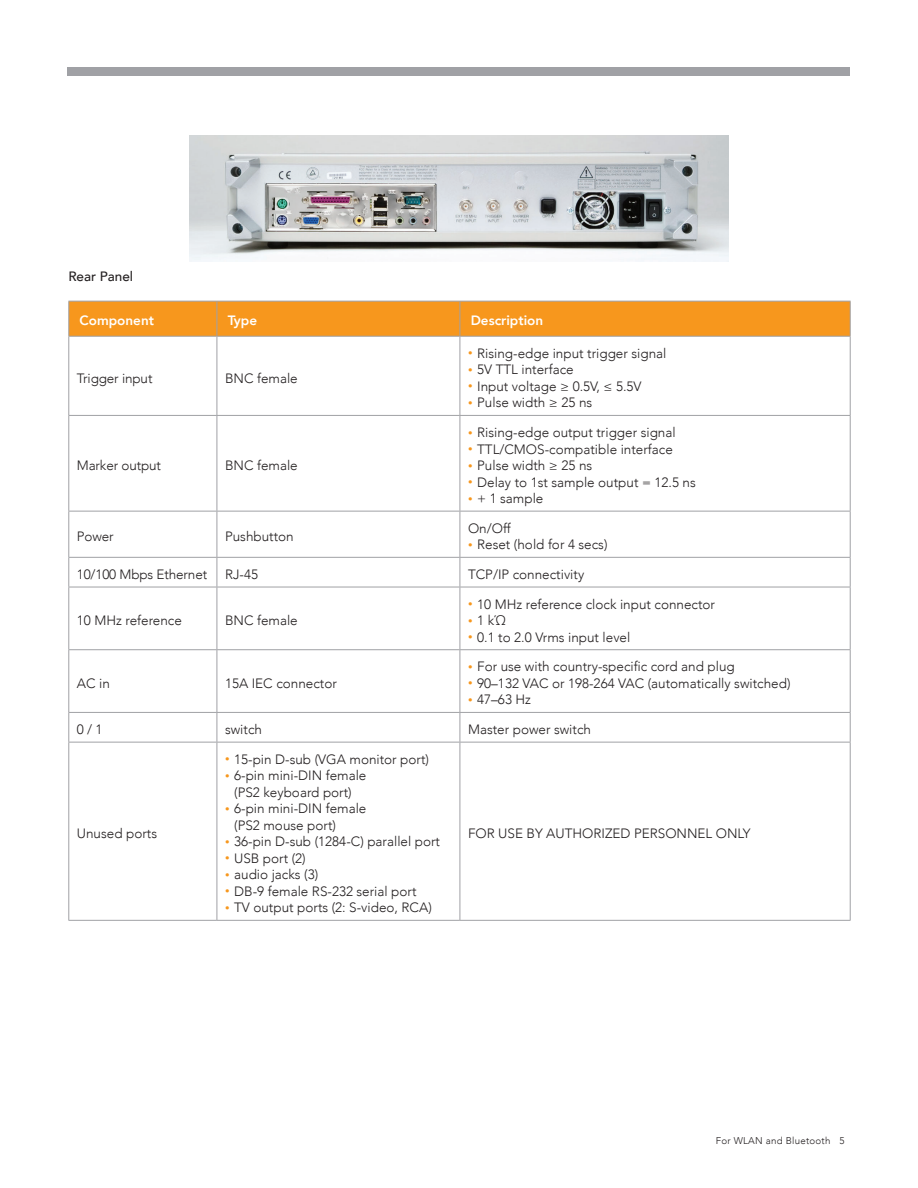
<style>
.page{position:relative;width:918px;height:1188px;background:#fff}
.page>*{position:absolute;margin:0;border:0;box-sizing:border-box;transform-origin:0 0}
.Table_C_body{font:300 13.5px/16.5px "Avenir";color:#231f20;text-align:center}
.Table_C_head{font:800 13.5px "Avenir";color:#fff}
.Subhead_1{font:500 13.5px "Avenir";color:#231f20}
.t1{font:300 9.75px "Avenir";letter-spacing:.025em;color:#231f20}
.s1{font-size:9px;color:#f7971d}
.s2{font-family:"Helvetica"}
</style>
<div class="page">
<div style="left:68px;top:68px;width:782px;height:8px;background:#a0a1a5"></div>
<div style="left:69px;top:302px;width:781px;height:34px;background:#f7971d"></div>
<hr style="left:460px;top:301px;width:391px;height:1px;background:#a0a1a5">
<hr style="left:460px;top:302px;width:1px;height:34px;background:#a0a1a5">
<hr style="left:460px;top:336px;width:391px;height:1px;background:#a0a1a5">
<hr style="left:460px;top:415px;width:391px;height:1px;background:#a0a1a5">
<hr style="left:460px;top:511px;width:391px;height:1px;background:#a0a1a5">
<hr style="left:460px;top:557px;width:391px;height:1px;background:#a0a1a5">
<hr style="left:217px;top:302px;width:1px;height:34px;background:#a0a1a5">
<hr style="left:68px;top:337px;width:1px;height:78px;background:#a0a1a5">
<hr style="left:460px;top:337px;width:1px;height:78px;background:#a0a1a5">
<hr style="left:850px;top:337px;width:1px;height:78px;background:#a0a1a5">
<hr style="left:68px;top:416px;width:1px;height:95px;background:#a0a1a5">
<hr style="left:460px;top:416px;width:1px;height:95px;background:#a0a1a5">
<hr style="left:850px;top:416px;width:1px;height:95px;background:#a0a1a5">
<hr style="left:68px;top:511px;width:1px;height:46px;background:#a0a1a5">
<hr style="left:460px;top:511px;width:1px;height:46px;background:#a0a1a5">
<hr style="left:850px;top:511px;width:1px;height:46px;background:#a0a1a5">
<svg style="left:68px;top:558px;width:1px;height:29px"></svg>
<svg style="left:460px;top:558px;width:1px;height:29px"></svg>
<svg style="left:850px;top:558px;width:1px;height:29px"></svg>
<hr style="left:68px;top:587px;width:1px;height:62px;background:#a0a1a5">
<hr style="left:460px;top:587px;width:1px;height:62px;background:#a0a1a5">
<hr style="left:850px;top:587px;width:1px;height:62px;background:#a0a1a5">
<hr style="left:68px;top:650px;width:1px;height:62px;background:#a0a1a5">
<hr style="left:460px;top:649px;width:391px;height:1px;background:#a0a1a5">
<hr style="left:460px;top:650px;width:1px;height:62px;background:#a0a1a5">
<hr style="left:850px;top:650px;width:1px;height:62px;background:#a0a1a5">
<svg style="left:68px;top:713px;width:1px;height:29px"></svg>
<svg style="left:460px;top:713px;width:1px;height:29px"></svg>
<svg style="left:850px;top:713px;width:1px;height:29px"></svg>
<hr style="left:68px;top:742px;width:1px;height:178px;background:#a0a1a5">
<hr style="left:460px;top:742px;width:1px;height:178px;background:#a0a1a5">
<hr style="left:850px;top:742px;width:1px;height:178px;background:#a0a1a5">
<hr style="left:68px;top:301px;width:149px;height:1px;background:#a0a1a5">
<hr style="left:68px;top:302px;width:1px;height:34px;background:#a0a1a5">
<hr style="left:217px;top:301px;width:243px;height:1px;background:#a0a1a5">
<hr style="left:850px;top:302px;width:1px;height:34px;background:#a0a1a5">
<hr style="left:68px;top:336px;width:149px;height:1px;background:#a0a1a5">
<hr style="left:217px;top:336px;width:243px;height:1px;background:#a0a1a5">
<hr style="left:68px;top:415px;width:149px;height:1px;background:#a0a1a5">
<hr style="left:217px;top:415px;width:243px;height:1px;background:#a0a1a5">
<hr style="left:68px;top:511px;width:149px;height:1px;background:#a0a1a5">
<hr style="left:217px;top:511px;width:243px;height:1px;background:#a0a1a5">
<hr style="left:68px;top:557px;width:149px;height:1px;background:#a0a1a5">
<hr style="left:217px;top:557px;width:243px;height:1px;background:#a0a1a5">
<hr style="left:460px;top:712px;width:391px;height:1px;background:#a0a1a5">
<hr style="left:460px;top:742px;width:391px;height:1px;background:#a0a1a5">
<hr style="left:460px;top:920px;width:391px;height:1px;background:#a0a1a5">
<hr style="left:217px;top:337px;width:1px;height:78px;background:#a0a1a5">
<hr style="left:217px;top:416px;width:1px;height:95px;background:#a0a1a5">
<hr style="left:217px;top:511px;width:1px;height:46px;background:#a0a1a5">
<svg style="left:217px;top:558px;width:1px;height:29px"></svg>
<hr style="left:68px;top:587px;width:149px;height:1px;background:#a0a1a5">
<hr style="left:68px;top:649px;width:149px;height:1px;background:#a0a1a5">
<hr style="left:68px;top:712px;width:149px;height:1px;background:#a0a1a5">
<hr style="left:68px;top:742px;width:149px;height:1px;background:#a0a1a5">
<hr style="left:68px;top:920px;width:149px;height:1px;background:#a0a1a5">
<hr style="left:217px;top:587px;width:243px;height:1px;background:#a0a1a5">
<hr style="left:217px;top:587px;width:1px;height:62px;background:#a0a1a5">
<hr style="left:460px;top:587px;width:391px;height:1px;background:#a0a1a5">
<hr style="left:217px;top:649px;width:243px;height:1px;background:#a0a1a5">
<hr style="left:217px;top:650px;width:1px;height:62px;background:#a0a1a5">
<hr style="left:217px;top:712px;width:243px;height:1px;background:#a0a1a5">
<svg style="left:217px;top:713px;width:1px;height:29px"></svg>
<hr style="left:217px;top:742px;width:243px;height:1px;background:#a0a1a5">
<hr style="left:217px;top:742px;width:1px;height:178px;background:#a0a1a5">
<hr style="left:217px;top:920px;width:243px;height:1px;background:#a0a1a5">
<img style="left:189px;top:135px;width:540px;height:127px">
<p class="Subhead_1" style="left:68px;top:265px;width:66px">Rear Panel</p>
<p class="Table_C_head" style="left:80px;top:308px;width:76px">Component</p>
<p class="Table_C_head" style="left:228px;top:308px;width:31px">Type</p>
<p class="Table_C_head" style="left:471px;top:308px;width:74px">Description</p>
<p class="Table_C_body" style="left:77px;top:370px;width:77px">Trigger input</p>
<p class="Table_C_body" style="left:225px;top:370px;width:74px">BNC female</p>
<p class="Table_C_body" style="left:77px;top:457px;width:86px">Marker output</p>
<p class="Table_C_body" style="left:225px;top:457px;width:74px">BNC female</p>
<p class="Table_C_body" style="left:77px;top:528px;width:38px">Power</p>
<p class="Table_C_body" style="left:225px;top:528px;width:70px">Pushbutton</p>
<p class="Table_C_body" style="left:468px;top:345px;width:200px"><span class="s1">•</span> Rising-edge input trigger signal</p>
<p class="Table_C_body" style="left:468px;top:361px;width:107px"><span class="s1">•</span> 5V TTL interface</p>
<p class="Table_C_body" style="left:468px;top:378px;width:175px"><span class="s1">•</span> Input voltage ≥ 0.5V, ≤ 5.5V</p>
<p class="Table_C_body" style="left:468px;top:394px;width:126px"><span class="s1">•</span> Pulse width ≥ 25 ns</p>
<p class="Table_C_body" style="left:468px;top:424px;width:209px"><span class="s1">•</span> Rising-edge output trigger signal</p>
<p class="Table_C_body" style="left:468px;top:441px;width:206px"><span class="s1">•</span> TTL/CMOS-compatible interface</p>
<p class="Table_C_body" style="left:468px;top:457px;width:126px"><span class="s1">•</span> Pulse width ≥ 25 ns</p>
<p class="Table_C_body" style="left:468px;top:474px;width:229px"><span class="s1">•</span> Delay to 1st sample output = 12.5 ns</p>
<p class="Table_C_body" style="left:468px;top:490px;width:77px"><span class="s1">•</span> + 1 sample</p>
<p class="Table_C_body" style="left:468px;top:520px;width:44px">On/Off</p>
<p class="Table_C_body" style="left:468px;top:536px;width:141px"><span class="s1">•</span> Reset (hold for 4 secs)</p>
<p class="Table_C_body" style="left:77px;top:566px;width:132px">10/100 Mbps Ethernet</p>
<p class="Table_C_body" style="left:225px;top:566px;width:35px">RJ-45</p>
<p class="Table_C_body" style="left:468px;top:566px;width:118px">TCP/IP connectivity</p>
<p class="Table_C_body" style="left:77px;top:612px;width:107px">10 MHz reference</p>
<p class="Table_C_body" style="left:225px;top:612px;width:74px">BNC female</p>
<p class="Table_C_body" style="left:468px;top:596px;width:249px"><span class="s1">•</span> 10 MHz reference clock input connector</p>
<p class="Table_C_body" style="left:468px;top:612px;width:39px"><span class="s1">•</span> 1 k<span class="s2">Ώ</span></p>
<p class="Table_C_body" style="left:468px;top:629px;width:164px"><span class="s1">•</span> 0.1 to 2.0 Vrms input level</p>
<p class="Table_C_body" style="left:77px;top:675px;width:35px">AC in</p>
<p class="Table_C_body" style="left:225px;top:675px;width:113px">15A IEC connector</p>
<p class="Table_C_body" style="left:468px;top:658px;width:268px"><span class="s1">•</span> For use with country-specific cord and plug</p>
<p class="Table_C_body" style="left:468px;top:675px;width:324px"><span class="s1">•</span> 90–132 VAC or 198-264 VAC (automatically switched)</p>
<p class="Table_C_body" style="left:468px;top:691px;width:65px"><span class="s1">•</span> 47–63 Hz</p>
<p class="Table_C_body" style="left:77px;top:721px;width:27px">0 / 1</p>
<p class="Table_C_body" style="left:225px;top:721px;width:38px">switch</p>
<p class="Table_C_body" style="left:468px;top:721px;width:125px">Master power switch</p>
<p class="Table_C_body" style="left:77px;top:825px;width:82px">Unused ports</p>
<p class="Table_C_body" style="left:225px;top:751px;width:206px"><span class="s1">•</span> 15-pin D-sub (VGA monitor port)</p>
<p class="Table_C_body" style="left:225px;top:767px;width:143px"><span class="s1">•</span> 6-pin mini-DIN female (PS2 keyboard port)</p>
<p class="Table_C_body" style="left:234px;top:800px;width:134px;text-align:left;text-indent:-9px"><span class="s1">•</span> 6-pin mini-DIN female (PS2 mouse port)</p>
<p class="Table_C_body" style="left:225px;top:833px;width:217px"><span class="s1">•</span> 36-pin D-sub (1284-C) parallel port</p>
<p class="Table_C_body" style="left:225px;top:850px;width:82px"><span class="s1">•</span> USB port (2)</p>
<p class="Table_C_body" style="left:225px;top:866px;width:95px"><span class="s1">•</span> audio jacks (3)</p>
<p class="Table_C_body" style="left:225px;top:883px;width:193px"><span class="s1">•</span> DB-9 female RS-232 serial port</p>
<p class="Table_C_body" style="left:225px;top:899px;width:208px"><span class="s1">•</span> TV output ports (2: S-video, RCA)</p>
<p class="Table_C_body" style="left:468px;top:825px;width:284px">FOR USE BY AUTHORIZED PERSONNEL ONLY</p>
<p class="t1" style="left:716px;top:1135px;width:130px">For WLAN and Bluetooth 5</p>
</div>
